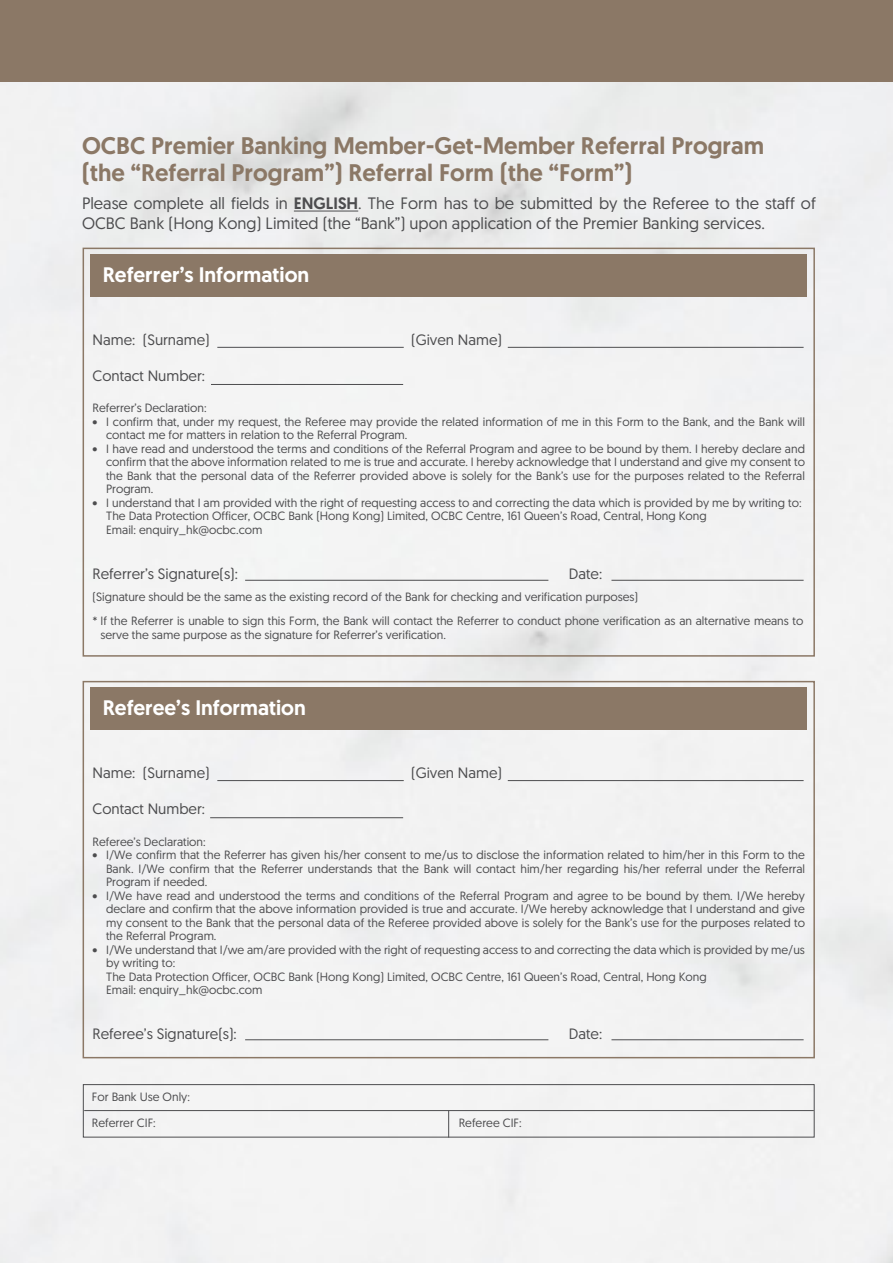
<style>
.page{position:relative;width:893px;height:1263px;background:#fff}
.page>*{position:absolute;margin:0;border:0;box-sizing:border-box;transform-origin:0 0}
.t1{font:500 24px/27px "Geomanist";color:#8b7866}
.t2{font:500 21px "Geomanist";color:#fff}
.t3{font:16.5px/19.8px "Geomanist";color:#4d4d4f}
.t4{font:15px "Geomanist";color:#4d4d4f}
.t5{font:12px/13.5px "Geomanist";color:#4d4d4f}
.s1{font-weight:500}
</style>
<div class="page">
<div style="left:0;top:81px;width:893px;height:1182px;background:#f2f2f3"></div>
<div style="left:0;top:0;width:893px;height:81px;background:#8b7866"></div>
<div style="left:90px;top:254px;width:717px;height:43px;background:#8b7866"></div>
<hr style="left:217px;top:347px;width:187px;height:1px;background:#4d4d4f">
<hr style="left:294px;top:211px;width:64px;height:1px;background:#4d4d4f">
<hr style="left:245px;top:580px;width:303px;height:1px;background:#4d4d4f">
<hr style="left:211px;top:384px;width:192px;height:1px;background:#4d4d4f">
<hr style="left:508px;top:347px;width:296px;height:1px;background:#4d4d4f">
<hr style="left:611px;top:580px;width:193px;height:1px;background:#4d4d4f">
<div style="left:83px;top:248px;width:732px;height:409px;border:2px solid #8b7866"></div>
<div style="left:90px;top:688px;width:717px;height:42px;background:#8b7866"></div>
<hr style="left:217px;top:780px;width:187px;height:1px;background:#4d4d4f">
<hr style="left:245px;top:1039px;width:303px;height:1px;background:#4d4d4f">
<hr style="left:210px;top:817px;width:193px;height:1px;background:#4d4d4f">
<hr style="left:508px;top:780px;width:296px;height:1px;background:#4d4d4f">
<hr style="left:611px;top:1039px;width:193px;height:1px;background:#4d4d4f">
<div style="left:83px;top:681px;width:732px;height:377px;border:2px solid #8b7866"></div>
<hr style="left:84px;top:1110px;width:730px;height:1px;background:#4d4d4f">
<svg style="left:448px;top:1111px;width:1px;height:24px"></svg>
<div style="left:83px;top:1084px;width:731px;height:53px;border:1px solid #4d4d4f"></div>
<h1 class="t1" style="left:82px;top:131px;width:684px">OCBC Premier Banking Member-Get-Member Referral Program (the “Referral Program”) Referral Form (the “Form”)</h1>
<h3 class="t3" style="left:82px;top:193px;width:735px">Please complete all fields in <span class="s1">ENGLISH</span>. The Form has to be submitted by the Referee to the staff of<br>OCBC Bank (Hong Kong) Limited (the “Bank”) upon application of the Premier Banking services.</h3>
<h2 class="t2" style="left:103px;top:260px;width:208px">Referrer’s Information</h2>
<p class="t4" style="left:93px;top:330px;width:119px">Name: (Surname)</p>
<p class="t4" style="left:411px;top:330px;width:92px">(Given Name)</p>
<p class="t4" style="left:93px;top:366px;width:114px">Contact Number:</p>
<p class="t5" style="left:93px;top:401px;width:116px">Referrer’s Declaration:</p>
<p class="t5" style="left:106px;top:414px;width:700px;text-indent:-14px">• I confirm that, under my request, the Referee may provide the related information of me in this Form to the Bank, and the Bank will contact me for matters in relation to the Referral Program.</p>
<p class="t5" style="left:106px;top:441px;width:700px;text-align:justify;text-indent:-14px">• I have read and understood the terms and conditions of the Referral Program and agree to be bound by them. I hereby declare and confirm that the above information related to me is true and accurate. I hereby acknowledge that I understand and give my consent to the Bank that the personal data of the Referrer provided above is solely for the Bank’s use for the purposes related to the Referral Program.</p>
<p class="t5" style="left:106px;top:495px;width:697px;text-indent:-14px">• I understand that I am provided with the right of requesting access to and correcting the data which is provided by me by writing to:<br>The Data Protection Officer, OCBC Bank (Hong Kong) Limited, OCBC Centre, 161 Queen’s Road, Central, Hong Kong<br>Email: enquiry_hk@ocbc.com</p>
<p class="t4" style="left:93px;top:564px;width:147px">Referrer’s Signature(s):</p>
<p class="t4" style="left:569px;top:564px;width:35px">Date:</p>
<p class="t5" style="left:93px;top:590px;width:547px">(Signature should be the same as the existing record of the Bank for checking and verification purposes)</p>
<p class="t5" style="left:100px;top:614px;width:704px;text-indent:-8px">* If the Referrer is unable to sign this Form, the Bank will contact the Referrer to conduct phone verification as an alternative means to serve the same purpose as the signature for Referrer’s verification.</p>
<h2 class="t2" style="left:103px;top:694px;width:205px">Referee’s Information</h2>
<p class="t4" style="left:93px;top:763px;width:119px">Name: (Surname)</p>
<p class="t4" style="left:411px;top:763px;width:92px">(Given Name)</p>
<p class="t4" style="left:93px;top:799px;width:114px">Contact Number:</p>
<p class="t5" style="left:93px;top:834px;width:115px">Referee’s Declaration:</p>
<p class="t5" style="left:106px;top:848px;width:700px;text-align:justify;text-indent:-14px">• I/We confirm that the Referrer has given his/her consent to me/us to disclose the information related to him/her in this Form to the Bank. I/We confirm that the Referrer understands that the Bank will contact him/her regarding his/her referral under the Referral Program if needed.</p>
<p class="t5" style="left:106px;top:888px;width:700px;text-align:justify;text-indent:-14px">• I/We have read and understood the terms and conditions of the Referral Program and agree to be bound by them. I/We hereby declare and confirm that the above information provided is true and accurate. I/We hereby acknowledge that I understand and give my consent to the Bank that the personal data of the Referee provided above is solely for the Bank’s use for the purposes related to the Referral Program.</p>
<p class="t5" style="left:106px;top:942px;width:700px;text-indent:-14px">• I/We understand that I/we am/are provided with the right of requesting access to and correcting the data which is provided by me/us by writing to:<br>The Data Protection Officer, OCBC Bank (Hong Kong) Limited, OCBC Centre, 161 Queen’s Road, Central, Hong Kong<br>Email: enquiry_hk@ocbc.com</p>
<p class="t4" style="left:93px;top:1024px;width:146px">Referee’s Signature(s):</p>
<p class="t4" style="left:569px;top:1024px;width:35px">Date:</p>
<p class="t5" style="left:92px;top:1089px;width:100px">For Bank Use Only:</p>
<p class="t5" style="left:92px;top:1116px;width:65px">Referrer CIF:</p>
<p class="t5" style="left:459px;top:1116px;width:64px">Referee CIF:</p>
</div>
